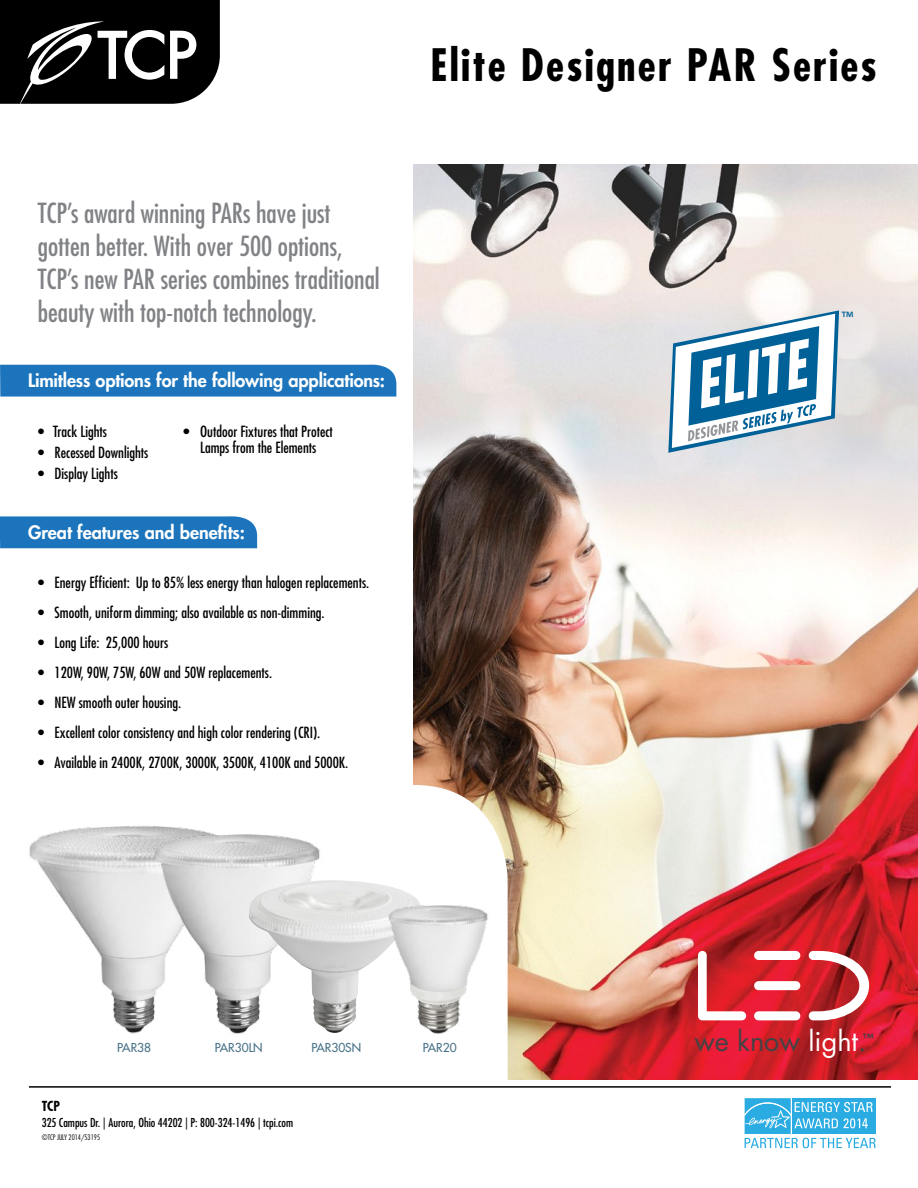
<style>
.page{position:relative;width:918px;height:1188px;background:#fff}
.page>*{position:absolute;margin:0;border:0;box-sizing:border-box;transform-origin:0 0}
.t1{font:700 condensed 43.5px "Futura Std";letter-spacing:.05em;color:#000}
.t2{font:condensed 27px/33px "Futura Std";color:#808285}
.t3{font:27px "Futura Std";color:#434345}
.t4{font:19.8px "Myriad Pro";color:#006098}
.t5{font:800 18px "Futura Std";letter-spacing:-.005em;color:#fff}
.t6{font:condensed 15px/16.5px "Futura Std";color:#000;text-align:center}
.t7{font:700 condensed 13.5px "Futura Std";color:#000}
.t8{font:condensed 12px "Futura Std";color:#000}
.t9{font:500 12px "Futura Std";color:#477086}
.t10{font:800 11.1px "Futura Std";color:#414042}
.t11{font:300 condensed 7.5px "Futura Std";color:#000}
.s1{color:#fff}
.s2{color:#414042}
</style>
<div class="page">
<img style="left:414px;top:165px;width:504px;height:914px">
<svg style="left:28px;top:785px;width:480px;height:302px"></svg>
<svg style="left:0;top:0;width:220px;height:104px;background:#2b2b2b"></svg>
<svg style="left:0;top:364px;width:396px;height:33px;background:#257abe"></svg>
<div style="left:0;top:516px;width:257px;height:32px;background:#1c75bc"></div>
<hr style="left:29px;top:1086px;width:862px;height:2px;background:#000">
<svg style="left:668px;top:310px;width:171px;height:143px"></svg>
<svg style="left:744px;top:1098px;width:132px;height:50px"></svg>
<img style="left:28px;top:808px;width:216px;height:239px">
<img style="left:140px;top:820px;width:194px;height:231px">
<img style="left:249px;top:880px;width:174px;height:154px">
<img style="left:376px;top:897px;width:116px;height:148px">
<svg style="left:698px;top:951px;width:48px;height:69px"></svg>
<div style="left:754px;top:981px;width:46px;height:9px;background:#fff;border-radius:5px"></div>
<div style="left:754px;top:1011px;width:46px;height:9px;background:#fff;border-radius:5px"></div>
<div style="left:754px;top:951px;width:46px;height:9px;background:#fff;border-radius:5px"></div>
<svg style="left:809px;top:951px;width:60px;height:69px"></svg>
<h2 class="t2" style="left:38px;top:197px;width:344px">TCP’s award winning PARs have just gotten better. With over 500 options, TCP’s new PAR series combines traditional beauty with top-notch technology.</h2>
<p class="t5" style="left:28px;top:369px;width:358px">Limitless options for the following applications:</p>
<p class="t6" style="left:38px;top:423px;width:71px">• Track Lights</p>
<p class="t6" style="left:38px;top:444px;width:112px">• Recessed Downlights</p>
<p class="t6" style="left:38px;top:465px;width:81px">• Display Lights</p>
<p class="t6" style="left:184px;top:423px;width:151px">• Outdoor Fixtures that Protect<br>Lamps from the Elements</p>
<p class="t5" style="left:28px;top:520px;width:219px">Great features and benefits:</p>
<p class="t6" style="left:38px;top:574px;width:333px">• Energy Efficient: Up to 85% less energy than halogen replacements.</p>
<p class="t6" style="left:38px;top:604px;width:288px">• Smooth, uniform dimming; also available as non-dimming.</p>
<p class="t6" style="left:38px;top:634px;width:132px">• Long Life: 25,000 hours</p>
<p class="t6" style="left:38px;top:664px;width:236px">• 120W, 90W, 75W, 60W and 50W replacements.</p>
<p class="t6" style="left:38px;top:694px;width:145px">• NEW smooth outer housing.</p>
<p class="t6" style="left:38px;top:724px;width:284px">• Excellent color consistency and high color rendering (CRI).</p>
<p class="t6" style="left:38px;top:754px;width:312px">• Available in 2400K, 2700K, 3000K, 3500K, 4100K and 5000K.</p>
<h1 class="t1" style="left:431px;top:38px;width:448px">Elite Designer PAR Series</h1>
<h3 class="t4" style="left:841px;top:306px;width:14px">™</h3>
<p class="t7" style="left:42px;top:1097px;width:20px">TCP</p>
<p class="t9" style="left:117px;top:1040px;width:35px">PAR38</p>
<p class="t9" style="left:215px;top:1040px;width:49px">PAR30LN</p>
<p class="t9" style="left:311px;top:1040px;width:51px">PAR30SN</p>
<p class="t9" style="left:423px;top:1040px;width:35px">PAR20</p>
<p class="t8" style="left:42px;top:1116px;width:253px">325 Campus Dr. | Aurora, Ohio 44202 | P: 800-324-1496 | tcpi.com</p>
<p class="t11" style="left:42px;top:1133px;width:60px">©TCP JULY 2014/53195</p>
<h2 class="t3" style="left:694px;top:1024px;width:174px">we know <span class="s1">light</span><span class="s2">.</span></h2>
<p class="t10" style="left:862px;top:1031px;width:13px">™</p>
</div>
